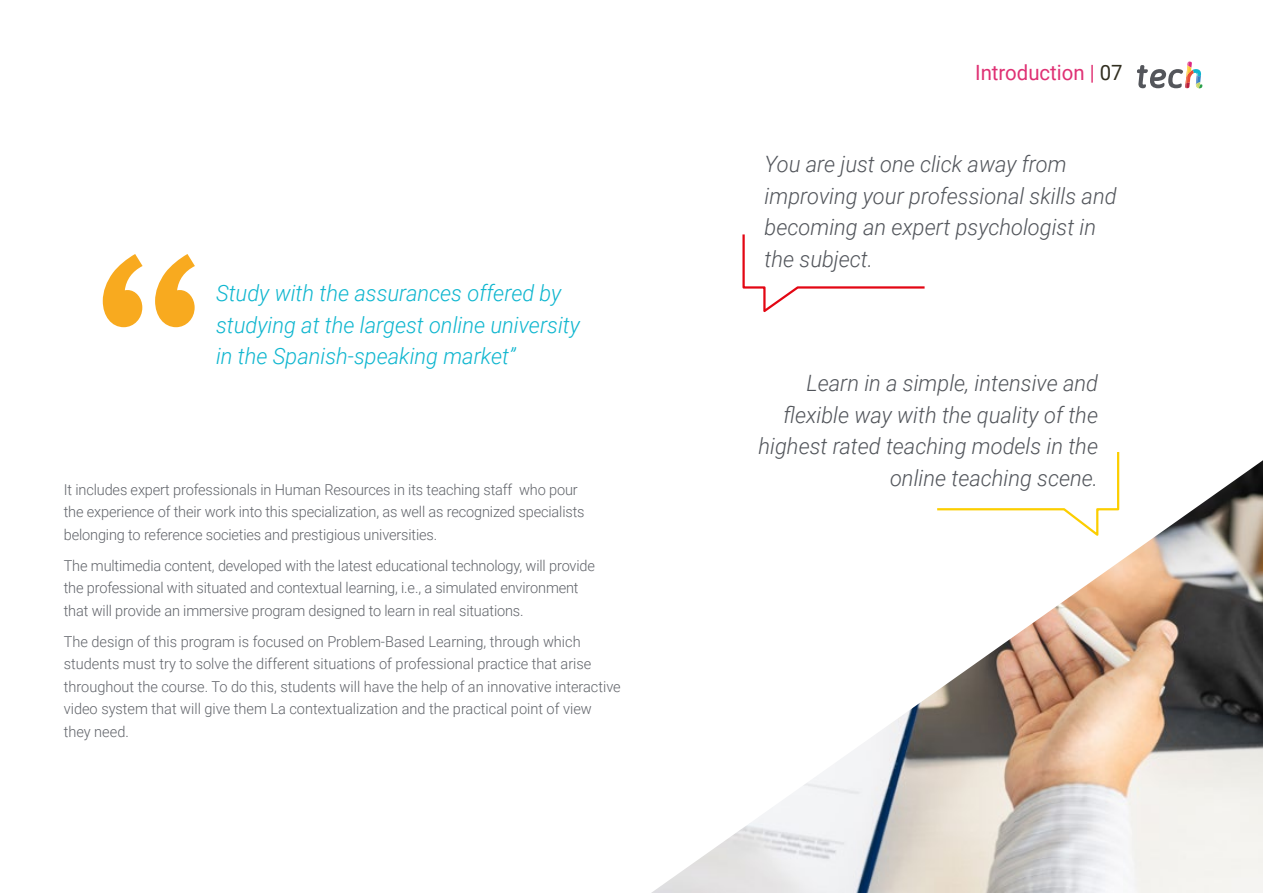
<style>
.page{position:relative;width:1263px;height:893px;background:#fff}
.page>*{position:absolute;margin:0;border:0;box-sizing:border-box;transform-origin:0 0}
.t1{font:italic 300 22.5px/31.5px "Roboto";color:#52555b;text-align:right}
.t2{font:italic 300 22.5px/31.5px "Roboto";color:#0fb6cf}
.t3{font:21px "Roboto";color:#df3174}
.t4{font:300 15px/22.5px "Roboto";letter-spacing:-.01em;color:#61646a}
.s1{color:#e02f71}
.s2{color:#312e20}
</style>
<div class="page">
<img style="left:651px;top:460px;width:612px;height:433px">
<svg style="left:935px;top:452px;width:185px;height:87px"></svg>
<svg style="left:742px;top:234px;width:183px;height:78px"></svg>
<svg style="left:1137px;top:62px;width:65px;height:27px"></svg>
<svg style="left:103px;top:254px;width:92px;height:73px"></svg>
<h1 class="t2" style="left:216px;top:277px;width:365px">Study with the assurances offered by studying at the largest online university in the Spanish-speaking market”</h1>
<p class="t4" style="left:64px;top:478px;width:522px">It includes expert professionals in Human Resources in its teaching staff who pour the experience of their work into this specialization, as well as recognized specialists belonging to reference societies and prestigious universities.</p>
<p class="t4" style="left:64px;top:554px;width:533px">The multimedia content, developed with the latest educational technology, will provide the professional with situated and contextual learning, i.e., a simulated environment that will provide an immersive program designed to learn in real situations.</p>
<p class="t4" style="left:64px;top:630px;width:558px">The design of this program is focused on Problem-Based Learning, through which students must try to solve the different situations of professional practice that arise throughout the course. To do this, students will have the help of an innovative interactive video system that will give them La contextualization and the practical point of view they need.</p>
<h2 class="t3" style="left:975px;top:57px;width:149px">Introduction <span class="s1">|</span> <span class="s2">07</span></h2>
<h1 class="t1" style="left:765px;top:148px;width:353px;text-align:left">You are just one click away from improving your professional skills and becoming an expert psychologist in the subject.</h1>
<h1 class="t1" style="left:758px;top:367px;width:341px">Learn in a simple, intensive and flexible way with the quality of the highest rated teaching models in the online teaching scene.</h1>
</div>
